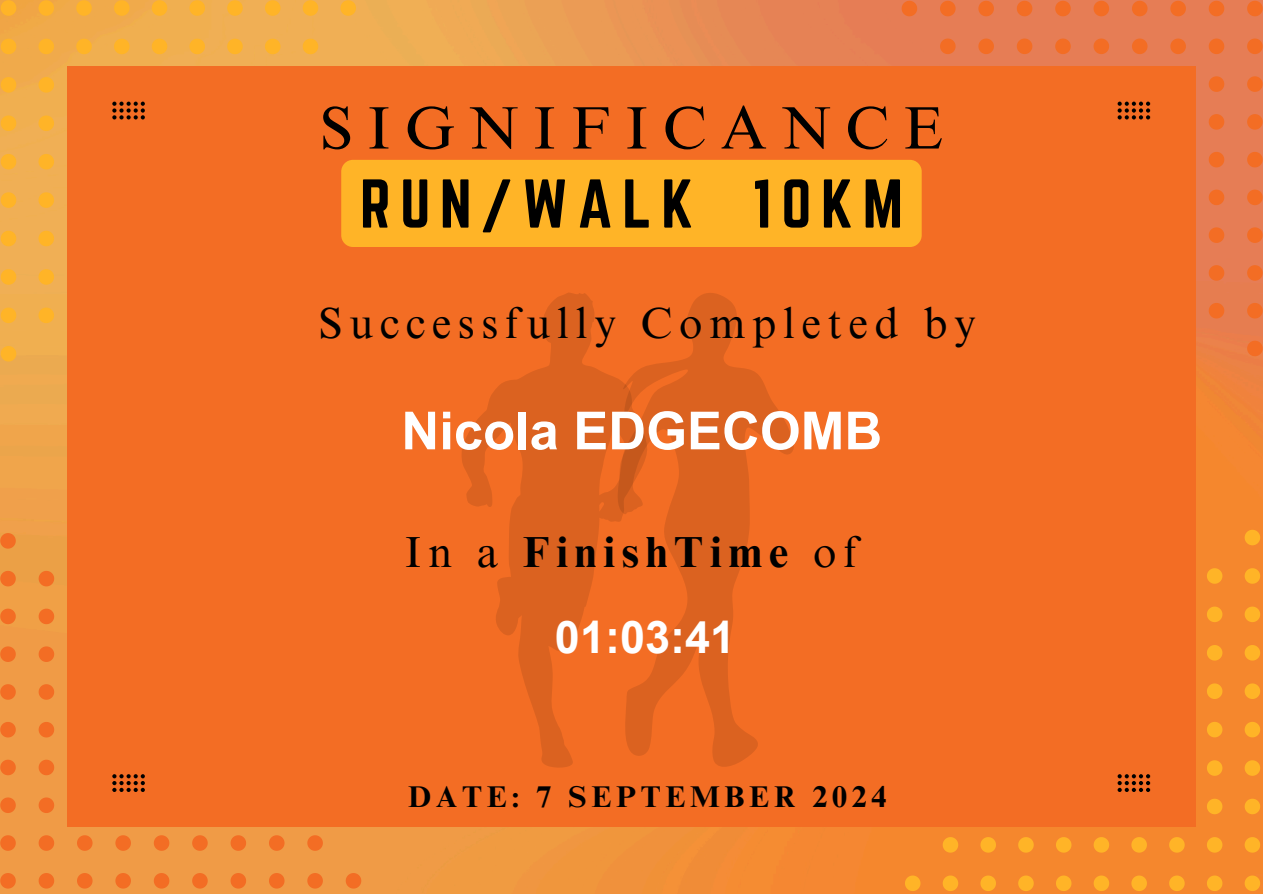
<style>
.page{position:relative;width:1263px;height:894px;background:#fff}
.page>*{position:absolute;margin:0;border:0;box-sizing:border-box;transform-origin:0 0}
.t1{font:60.3px "Norwester";letter-spacing:.155em;color:#000}
.t2{font:60px "Times NRMT Pro";letter-spacing:.245em;color:#000}
.t3{font:700 52.5px "Arial";color:#fff}
.t4{font:700 45px "Arial";color:#fff}
.t5{font:43.5px "Times NRMT Pro";letter-spacing:.155em;color:#000}
.t6{font:700 43.5px "Times NRMT Pro";letter-spacing:.155em;color:#000}
.t7{font:700 30px "Times NRMT Pro";letter-spacing:.155em;color:#000}
.s1{font-weight:400}
</style>
<div class="page">
<img style="left:0;top:0;width:1263px;height:893px">
<svg style="left:1247px;top:340px;width:16px;height:16px"></svg>
<svg style="left:1247px;top:303px;width:16px;height:15px"></svg>
<svg style="left:1209px;top:303px;width:15px;height:15px"></svg>
<svg style="left:1247px;top:265px;width:16px;height:15px"></svg>
<svg style="left:1209px;top:265px;width:15px;height:15px"></svg>
<svg style="left:1247px;top:227px;width:16px;height:16px"></svg>
<svg style="left:1209px;top:227px;width:15px;height:16px"></svg>
<svg style="left:1247px;top:189px;width:16px;height:16px"></svg>
<svg style="left:1209px;top:189px;width:15px;height:16px"></svg>
<svg style="left:1247px;top:152px;width:16px;height:15px"></svg>
<svg style="left:1209px;top:152px;width:15px;height:15px"></svg>
<svg style="left:1247px;top:114px;width:16px;height:16px"></svg>
<svg style="left:1209px;top:114px;width:15px;height:16px"></svg>
<svg style="left:1247px;top:76px;width:16px;height:16px"></svg>
<svg style="left:1209px;top:76px;width:15px;height:16px"></svg>
<svg style="left:1247px;top:39px;width:16px;height:15px"></svg>
<svg style="left:1209px;top:39px;width:15px;height:15px"></svg>
<svg style="left:1170px;top:39px;width:16px;height:15px"></svg>
<svg style="left:1132px;top:39px;width:15px;height:15px"></svg>
<svg style="left:1093px;top:39px;width:16px;height:15px"></svg>
<svg style="left:1055px;top:39px;width:16px;height:15px"></svg>
<svg style="left:1017px;top:39px;width:15px;height:15px"></svg>
<svg style="left:978px;top:39px;width:16px;height:15px"></svg>
<svg style="left:940px;top:39px;width:16px;height:15px"></svg>
<svg style="left:1247px;top:1px;width:16px;height:15px"></svg>
<svg style="left:1209px;top:1px;width:15px;height:15px"></svg>
<svg style="left:1170px;top:1px;width:16px;height:15px"></svg>
<svg style="left:1132px;top:1px;width:15px;height:15px"></svg>
<svg style="left:1093px;top:1px;width:16px;height:15px"></svg>
<svg style="left:1055px;top:1px;width:16px;height:15px"></svg>
<svg style="left:1017px;top:1px;width:15px;height:15px"></svg>
<svg style="left:978px;top:1px;width:16px;height:15px"></svg>
<svg style="left:940px;top:1px;width:16px;height:15px"></svg>
<svg style="left:902px;top:1px;width:15px;height:15px"></svg>
<svg style="left:340px;top:0;width:16px;height:16px"></svg>
<svg style="left:303px;top:0;width:15px;height:16px"></svg>
<svg style="left:303px;top:39px;width:15px;height:15px"></svg>
<svg style="left:265px;top:0;width:15px;height:16px"></svg>
<svg style="left:265px;top:39px;width:15px;height:15px"></svg>
<svg style="left:227px;top:0;width:16px;height:16px"></svg>
<svg style="left:227px;top:39px;width:16px;height:15px"></svg>
<svg style="left:189px;top:0;width:16px;height:16px"></svg>
<svg style="left:189px;top:39px;width:16px;height:15px"></svg>
<svg style="left:152px;top:0;width:15px;height:16px"></svg>
<svg style="left:152px;top:39px;width:15px;height:15px"></svg>
<svg style="left:114px;top:0;width:16px;height:16px"></svg>
<svg style="left:114px;top:39px;width:16px;height:15px"></svg>
<svg style="left:76px;top:0;width:16px;height:16px"></svg>
<svg style="left:76px;top:39px;width:16px;height:15px"></svg>
<svg style="left:39px;top:0;width:15px;height:16px"></svg>
<svg style="left:39px;top:39px;width:15px;height:15px"></svg>
<svg style="left:39px;top:77px;width:15px;height:16px"></svg>
<svg style="left:39px;top:115px;width:15px;height:16px"></svg>
<svg style="left:39px;top:154px;width:15px;height:15px"></svg>
<svg style="left:39px;top:192px;width:15px;height:16px"></svg>
<svg style="left:39px;top:231px;width:15px;height:15px"></svg>
<svg style="left:39px;top:269px;width:15px;height:15px"></svg>
<svg style="left:39px;top:307px;width:15px;height:16px"></svg>
<svg style="left:1px;top:0;width:15px;height:16px"></svg>
<svg style="left:1px;top:39px;width:15px;height:15px"></svg>
<svg style="left:1px;top:77px;width:15px;height:16px"></svg>
<svg style="left:1px;top:115px;width:15px;height:16px"></svg>
<svg style="left:1px;top:154px;width:15px;height:15px"></svg>
<svg style="left:1px;top:192px;width:15px;height:16px"></svg>
<svg style="left:1px;top:231px;width:15px;height:15px"></svg>
<svg style="left:1px;top:269px;width:15px;height:15px"></svg>
<svg style="left:1px;top:307px;width:15px;height:16px"></svg>
<svg style="left:1px;top:346px;width:15px;height:15px"></svg>
<svg style="left:905px;top:875px;width:15px;height:15px"></svg>
<svg style="left:943px;top:875px;width:15px;height:15px"></svg>
<svg style="left:943px;top:836px;width:15px;height:16px"></svg>
<svg style="left:980px;top:875px;width:16px;height:15px"></svg>
<svg style="left:980px;top:836px;width:16px;height:16px"></svg>
<svg style="left:1018px;top:875px;width:16px;height:15px"></svg>
<svg style="left:1018px;top:836px;width:16px;height:16px"></svg>
<svg style="left:1056px;top:875px;width:15px;height:15px"></svg>
<svg style="left:1056px;top:836px;width:15px;height:16px"></svg>
<svg style="left:1094px;top:875px;width:15px;height:15px"></svg>
<svg style="left:1094px;top:836px;width:15px;height:16px"></svg>
<svg style="left:1131px;top:875px;width:16px;height:15px"></svg>
<svg style="left:1131px;top:836px;width:16px;height:16px"></svg>
<svg style="left:1169px;top:875px;width:16px;height:15px"></svg>
<svg style="left:1169px;top:836px;width:16px;height:16px"></svg>
<svg style="left:1207px;top:875px;width:15px;height:15px"></svg>
<svg style="left:1207px;top:836px;width:15px;height:16px"></svg>
<svg style="left:1207px;top:798px;width:15px;height:16px"></svg>
<svg style="left:1207px;top:760px;width:15px;height:15px"></svg>
<svg style="left:1207px;top:721px;width:15px;height:16px"></svg>
<svg style="left:1207px;top:683px;width:15px;height:15px"></svg>
<svg style="left:1207px;top:644px;width:15px;height:16px"></svg>
<svg style="left:1207px;top:606px;width:15px;height:16px"></svg>
<svg style="left:1207px;top:568px;width:15px;height:15px"></svg>
<svg style="left:1245px;top:875px;width:15px;height:15px"></svg>
<svg style="left:1245px;top:836px;width:15px;height:16px"></svg>
<svg style="left:1245px;top:798px;width:15px;height:16px"></svg>
<svg style="left:1245px;top:760px;width:15px;height:15px"></svg>
<svg style="left:1245px;top:721px;width:15px;height:16px"></svg>
<svg style="left:1245px;top:683px;width:15px;height:15px"></svg>
<svg style="left:1245px;top:644px;width:15px;height:16px"></svg>
<svg style="left:1245px;top:606px;width:15px;height:16px"></svg>
<svg style="left:1245px;top:568px;width:15px;height:15px"></svg>
<svg style="left:1245px;top:529px;width:15px;height:16px"></svg>
<svg style="left:0;top:533px;width:16px;height:15px"></svg>
<svg style="left:0;top:570px;width:16px;height:16px"></svg>
<svg style="left:39px;top:570px;width:15px;height:16px"></svg>
<svg style="left:0;top:608px;width:16px;height:16px"></svg>
<svg style="left:39px;top:608px;width:15px;height:16px"></svg>
<svg style="left:0;top:646px;width:16px;height:15px"></svg>
<svg style="left:39px;top:646px;width:15px;height:15px"></svg>
<svg style="left:0;top:684px;width:16px;height:15px"></svg>
<svg style="left:39px;top:684px;width:15px;height:15px"></svg>
<svg style="left:0;top:721px;width:16px;height:16px"></svg>
<svg style="left:39px;top:721px;width:15px;height:16px"></svg>
<svg style="left:0;top:759px;width:16px;height:16px"></svg>
<svg style="left:39px;top:759px;width:15px;height:16px"></svg>
<svg style="left:0;top:797px;width:16px;height:15px"></svg>
<svg style="left:39px;top:797px;width:15px;height:15px"></svg>
<svg style="left:0;top:835px;width:16px;height:15px"></svg>
<svg style="left:39px;top:835px;width:15px;height:15px"></svg>
<svg style="left:77px;top:835px;width:16px;height:15px"></svg>
<svg style="left:115px;top:835px;width:16px;height:15px"></svg>
<svg style="left:154px;top:835px;width:15px;height:15px"></svg>
<svg style="left:192px;top:835px;width:16px;height:15px"></svg>
<svg style="left:231px;top:835px;width:15px;height:15px"></svg>
<svg style="left:269px;top:835px;width:15px;height:15px"></svg>
<svg style="left:307px;top:835px;width:16px;height:15px"></svg>
<svg style="left:0;top:872px;width:16px;height:16px"></svg>
<svg style="left:39px;top:872px;width:15px;height:16px"></svg>
<svg style="left:77px;top:872px;width:16px;height:16px"></svg>
<svg style="left:115px;top:872px;width:16px;height:16px"></svg>
<svg style="left:154px;top:872px;width:15px;height:16px"></svg>
<svg style="left:192px;top:872px;width:16px;height:16px"></svg>
<svg style="left:231px;top:872px;width:15px;height:16px"></svg>
<svg style="left:269px;top:872px;width:15px;height:16px"></svg>
<svg style="left:307px;top:872px;width:16px;height:16px"></svg>
<svg style="left:346px;top:872px;width:15px;height:16px"></svg>
<div style="left:67px;top:66px;width:1129px;height:761px;background:#f36d24"></div>
<svg style="left:112px;top:774px;width:33px;height:17px"></svg>
<svg style="left:112px;top:102px;width:33px;height:18px"></svg>
<svg style="left:1117px;top:774px;width:33px;height:17px"></svg>
<svg style="left:1117px;top:102px;width:33px;height:18px"></svg>
<svg style="left:462px;top:292px;width:155px;height:475px"></svg>
<svg style="left:617px;top:293px;width:177px;height:474px"></svg>
<div style="left:341px;top:160px;width:581px;height:87px;background:#ffb427;border-radius:12px"></div>
<p class="t2" style="left:320px;top:105px;width:625px">SIGNIFICANCE</p>
<p class="t1" style="left:360px;top:167px;width:545px">RUN/WALK 10KM</p>
<p class="t5" style="left:319px;top:307px;width:659px">Successfully Completed by</p>
<p class="t3" style="left:401px;top:401px;width:482px">Nicola EDGECOMB</p>
<h1 class="t6" style="left:405px;top:535px;width:455px"><span class="s1">In a</span> FinishTime <span class="s1">of</span></h1>
<p class="t4" style="left:555px;top:611px;width:182px">01:03:41</p>
<h1 class="t7" style="left:408px;top:785px;width:480px">DATE: 7 SEPTEMBER 2024</h1>
</div>
